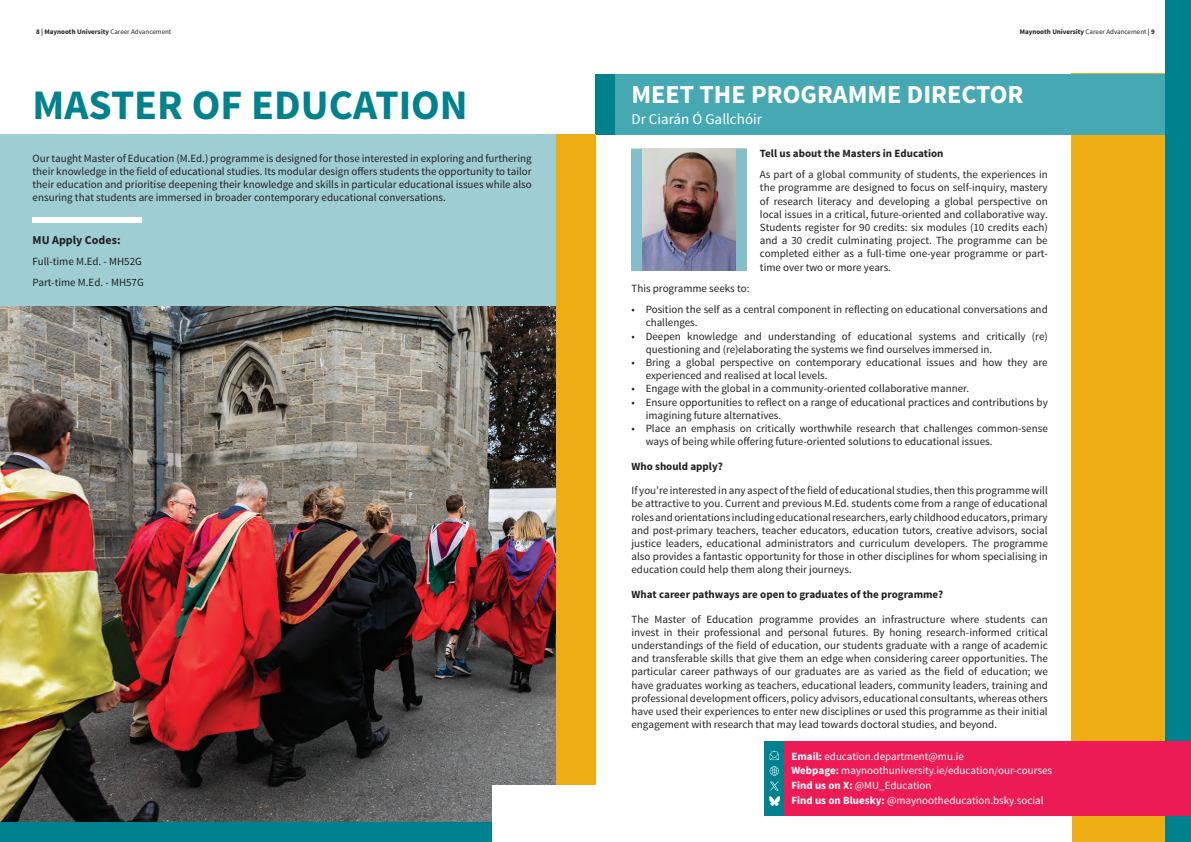
<style>
.page{position:relative;width:1191px;height:842px;background:#fff}
.page>*{position:absolute;margin:0;border:0;box-sizing:border-box;transform-origin:0 0}
.t1{font:700 42px "Source Sans Pro";color:#00818e}
.t2{font:700 26px "Source Sans Pro";color:#fff}
.t3{font:15px "Source Sans Pro";color:#fff}
.t4{font:700 12px "Source Sans Pro";color:#231f20}
.t5{font:11px/13.2px "Source Sans Pro";color:#231f20}
.t6{font:11px "Source Sans Pro";color:#fff}
.t7{font:700 11px "Source Sans Pro";color:#231f20}
.t8{font:700 7px "Source Sans Pro";color:#231f20}
.s1{font-weight:400}
.s2{font-weight:700}
</style>
<div class="page">
<div style="left:1071px;top:74px;width:120px;height:768px;background:#eead13"></div>
<div style="left:0;top:134px;width:556px;height:603px;background:#9fcdd4"></div>
<img style="left:642px;top:149px;width:94px;height:122px">
<div style="left:631px;top:149px;width:11px;height:122px;background:#82bfc8"></div>
<div style="left:736px;top:149px;width:11px;height:122px;background:#82bfc8"></div>
<div style="left:595px;top:74px;width:570px;height:61px;background:#46a8b3"></div>
<div style="left:595px;top:74px;width:20px;height:61px;background:#00818e"></div>
<img style="left:0;top:306px;width:556px;height:516px">
<div style="left:556px;top:135px;width:39px;height:707px;background:#eead13"></div>
<div style="left:1165px;top:0;width:26px;height:842px;background:#00818e"></div>
<div style="left:33px;top:217px;width:109px;height:6px;background:#fff"></div>
<div style="left:0;top:822px;width:595px;height:20px;background:#00818e"></div>
<div style="left:492px;top:785px;width:579px;height:57px;background:#fff"></div>
<div style="left:764px;top:741px;width:427px;height:75px;background:#ed1b55"></div>
<div style="left:764px;top:741px;width:20px;height:75px;background:#00818e"></div>
<svg style="left:769px;top:751px;width:10px;height:9px"></svg>
<svg style="left:769px;top:766px;width:10px;height:10px"></svg>
<svg style="left:770px;top:782px;width:8px;height:8px"></svg>
<svg style="left:769px;top:796px;width:10px;height:9px"></svg>
<p class="t8" style="left:36px;top:27px;width:137px">8 | Maynooth University <span class="s1">Career Advancement</span></p>
<p class="t8" style="left:1019px;top:27px;width:137px">Maynooth University <span class="s1">Career Advancement</span> | 9</p>
<p class="t1" style="left:33px;top:78px;width:437px">MASTER OF EDUCATION</p>
<p class="t5" style="left:33px;top:152px;width:500px;text-align:justify">Our taught Master of Education (M.Ed.) programme is designed for those interested in exploring and furthering their knowledge in the field of educational studies. Its modular design offers students the opportunity to tailor their education and prioritise deepening their knowledge and skills in particular educational issues while also ensuring that students are immersed in broader contemporary educational conversations.</p>
<p class="t4" style="left:33px;top:232px;width:89px">MU Apply Codes:</p>
<p class="t5" style="left:33px;top:255px;width:111px">Full-time M.Ed. - MH52G</p>
<p class="t5" style="left:33px;top:276px;width:113px">Part-time M.Ed. - MH57G</p>
<p class="t2" style="left:631px;top:78px;width:393px">MEET THE PROGRAMME DIRECTOR</p>
<p class="t3" style="left:631px;top:110px;width:132px">Dr Ciarán Ó Gallchóir</p>
<p class="t7" style="left:760px;top:146px;width:185px">Tell us about the Masters in Education</p>
<p class="t5" style="left:760px;top:168px;width:289px;text-align:justify">As part of a global community of students, the experiences in the programme are designed to focus on self-inquiry, mastery of research literacy and developing a global perspective on local issues in a critical, future-oriented and collaborative way.<br>Students register for 90 credits: six modules (10 credits each) and a 30 credit culminating project. The programme can be completed either as a full-time one-year programme or part&shy;time over two or more years.</p>
<p class="t5" style="left:631px;top:282px;width:119px">This programme seeks to:</p>
<p class="t5" style="left:645px;top:303px;width:403px;text-indent:-14px">• Position the self as a central component in reflecting on educational conversations and challenges.</p>
<p class="t5" style="left:645px;top:329px;width:403px;text-indent:-14px">• Deepen knowledge and understanding of educational systems and critically (re) questioning and (re)elaborating the systems we find ourselves immersed in.</p>
<p class="t5" style="left:645px;top:356px;width:403px;text-indent:-14px">• Bring a global perspective on contemporary educational issues and how they are experienced and realised at local levels.</p>
<p class="t5" style="left:631px;top:382px;width:339px">• Engage with the global in a community-oriented collaborative manner.</p>
<p class="t5" style="left:645px;top:395px;width:403px;text-indent:-14px">• Ensure opportunities to reflect on a range of educational practices and contributions by imagining future alternatives.</p>
<p class="t5" style="left:645px;top:422px;width:403px;text-indent:-14px">• Place an emphasis on critically worthwhile research that challenges common-sense ways of being while offering future-oriented solutions to educational issues.</p>
<p class="t7" style="left:631px;top:459px;width:93px">Who should apply?</p>
<p class="t5" style="left:631px;top:484px;width:418px;text-align:justify">If you’re interested in any aspect of the field of educational studies, then this programme will be attractive to you. Current and previous M.Ed. students come from a range of educational roles and orientations including educational researchers, early childhood educators, primary and post-primary teachers, teacher educators, education tutors, creative advisors, social justice leaders, educational administrators and curriculum developers. The programme also provides a fantastic opportunity for those in other disciplines for whom specialising in education could help them along their journeys.</p>
<p class="t7" style="left:631px;top:587px;width:313px">What career pathways are open to graduates of the programme?</p>
<p class="t5" style="left:631px;top:612px;width:418px;text-align:justify">The Master of Education programme provides an infrastructure where students can invest in their professional and personal futures. By honing research-informed critical understandings of the field of education, our students graduate with a range of academic and transferable skills that give them an edge when considering career opportunities. The particular career pathways of our graduates are as varied as the field of education; we have graduates working as teachers, educational leaders, community leaders, training and professional development officers, policy advisors, educational consultants, whereas others have used their experiences to enter new disciplines or used this programme as their initial engagement with research that may lead towards doctoral studies, and beyond.</p>
<p class="t6" style="left:791px;top:749px;width:174px"><span class="s2">Email:</span> education.department@mu.ie</p>
<p class="t6" style="left:791px;top:764px;width:262px"><span class="s2">Webpage:</span> maynoothuniversity.ie/education/our-courses</p>
<p class="t6" style="left:791px;top:779px;width:142px"><span class="s2">Find us on X:</span> @MU_Education</p>
<p class="t6" style="left:791px;top:794px;width:254px"><span class="s2">Find us on Bluesky:</span> @maynootheducation.bsky.social</p>
</div>
